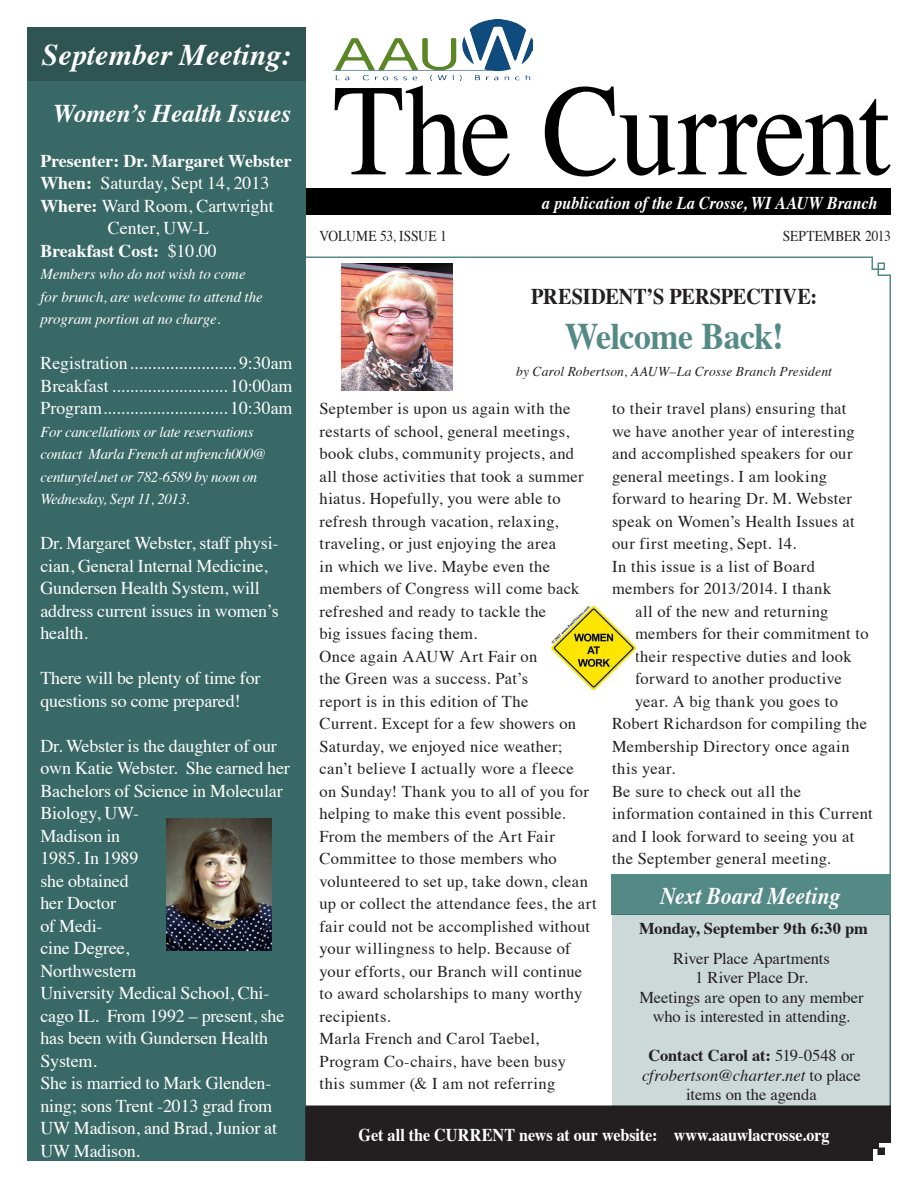
<style>
.page{position:relative;width:918px;height:1188px;background:#fff}
.page>*{position:absolute;margin:0;border:0;box-sizing:border-box;transform-origin:0 0}
.t1{font:130.5px "Times";letter-spacing:-.015em;color:#000;scale:.9 1}
.t2{font:700 37.5px "Times";letter-spacing:-.015em;color:#548a86;scale:.9 1}
.t3{font:italic 700 30px "Times";color:#fff}
.t4{font:italic 700 25.5px "Times";letter-spacing:-.01em;color:#fff}
.t5{font:italic 700 24px "Times";color:#fff;scale:.9 1}
.t6{font:700 22.5px "Times";letter-spacing:-.005em;color:#231f20;scale:.9 1}
.t7{font:18px/22.5px "Times";letter-spacing:-.01em;color:#fff}
.t8{font:700 18px "Times";color:#fff;scale:.9 1}
.t9{font:700 18px "Times";color:#fff}
.t10{font:italic 700 18px "Times";color:#fff;scale:.9 1}
.t11{font:16.5px/22.5px "Times";letter-spacing:.02em;color:#231f20}
.t12{font:16.5px/19.5px "Times";letter-spacing:-.005em;color:#231f20;text-align:center}
.t13{font:700 16.5px "Times";letter-spacing:-.005em;color:#231f20}
.t14{font:italic 15px/22.5px "Times";letter-spacing:-.02em;color:#fff}
.t15{font:italic 15px/22.5px "Times";color:#fff}
.t16{font:15px "Times";color:#231f20;scale:.9 1}
.t17{font:italic 13.5px "Times";letter-spacing:.01em;color:#231f20}
.s1{font-weight:700}
.s2{font-weight:400}
.s3{font-style:italic}
</style>
<div class="page">
<svg style="left:306px;top:256px;width:585px;height:659px"></svg>
<div style="left:274px;top:188px;width:617px;height:27px;background:#000"></div>
<div style="left:27px;top:81px;width:279px;height:1080px;background:#396966"></div>
<div style="left:27px;top:27px;width:279px;height:54px;background:#2f5553"></div>
<div style="left:611px;top:874px;width:279px;height:41px;background:#548a86"></div>
<div style="left:305px;top:1105px;width:586px;height:56px;background:#231f20"></div>
<img style="left:341px;top:263px;width:111px;height:128px">
<img style="left:333px;top:19px;width:199px;height:62px">
<div style="left:612px;top:915px;width:279px;height:192px;background:#ccd9d8"></div>
<img style="left:166px;top:819px;width:105px;height:131px">
<img style="left:552px;top:606px;width:83px;height:83px">
<p class="t3" style="left:42px;top:27px;width:251px">September Meeting:</p>
<p class="t4" style="left:54px;top:89px;width:239px">Women’s Health Issues</p>
<p class="t9" style="left:40px;top:143px;width:253px">Presenter: Dr. Margaret Webster</p>
<p class="t7" style="left:40px;top:170px;width:230px"><span class="s1">When:</span> Saturday, Sept 14, 2013</p>
<p class="t7" style="left:40px;top:193px;width:235px"><span class="s1">Where:</span> Ward Room, Cartwright</p>
<p class="t7" style="left:108px;top:215px;width:103px">Center, UW-L</p>
<p class="t9" style="left:40px;top:233px;width:178px">Breakfast Cost: <span class="s2">$10.00</span></p>
<p class="t15" style="left:40px;top:262px;width:224px">Members who do not wish to come for brunch, are welcome to attend the program portion at no charge.</p>
<p class="t7" style="left:40px;top:350px;width:254px">Registration........................ 9:30am</p>
<p class="t7" style="left:40px;top:373px;width:254px">Breakfast .......................... 10:00am</p>
<p class="t7" style="left:40px;top:395px;width:254px">Program............................ 10:30am</p>
<p class="t14" style="left:40px;top:419px;width:228px">For cancellations or late reservations contact Marla French at mfrench000@ centurytel.net or 782-6589 by noon on Wednesday, Sept 11, 2013.</p>
<p class="t7" style="left:40px;top:530px;width:240px">Dr. Margaret Webster, staff physi&shy;cian, General Internal Medicine,<br>Gundersen Health System, will address current issues in women’s health.</p>
<p class="t7" style="left:40px;top:665px;width:222px">There will be plenty of time for questions so come prepared!</p>
<p class="t7" style="left:40px;top:733px;width:251px">Dr. Webster is the daughter of our own Katie Webster. She earned her<br>Bachelors of Science in Molecular<br>Biology, UW-<br>Madison in<br>1985. In 1989<br>she obtained<br>her Doctor<br>of Medi-<br>cine Degree,<br>Northwestern<br>University Medical School, Chi&shy;cago IL. From 1992 – present, she has been with Gundersen Health<br>System.</p>
<p class="t7" style="left:40px;top:1070px;width:238px">She is married to Mark Glenden&shy;ning; sons Trent -2013 grad from<br>UW Madison, and Brad, Junior at<br>UW Madison.</p>
<p class="t1" style="left:333px;top:9px;width:621px">The Current</p>
<p class="t10" style="left:542px;top:186px;width:374px">a publication of the La Crosse, WI AAUW Branch</p>
<p class="t16" style="left:320px;top:222px;width:143px">VOLUME 53, ISSUE 1</p>
<p class="t16" style="left:783px;top:222px;width:122px">SEPTEMBER 2013</p>
<p class="t6" style="left:531px;top:275px;width:319px">PRESIDENT’S PERSPECTIVE:</p>
<p class="t2" style="left:565px;top:300px;width:245px">Welcome Back!</p>
<p class="t17" style="left:516px;top:359px;width:317px">by Carol Robertson, AAUW–La Crosse Branch President</p>
<p class="t11" style="left:320px;top:396px;width:266px">September is upon us again with the restarts of school, general meetings, book clubs, community projects, and all those activities that took a summer hiatus. Hopefully, you were able to refresh through vacation, relaxing, traveling, or just enjoying the area<br>in which we live. Maybe even the members of Congress will come back refreshed and ready to tackle the<br>big issues facing them.</p>
<p class="t11" style="left:320px;top:643px;width:279px">Once again AAUW Art Fair on<br>the Green was a success. Pat’s<br>report is in this edition of The<br>Current. Except for a few showers on Saturday, we enjoyed nice weather; can’t believe I actually wore a fleece<br>on Sunday! Thank you to all of you for helping to make this event possible.<br>From the members of the Art Fair Committee to those members who volunteered to set up, take down, clean up or collect the attendance fees, the art fair could not be accomplished without your willingness to help. Because of your efforts, our Branch will continue to award scholarships to many worthy recipients.</p>
<p class="t11" style="left:320px;top:1026px;width:248px">Marla French and Carol Taebel,<br>Program Co-chairs, have been busy this summer (&amp; I am not referring</p>
<p class="t11" style="left:612px;top:396px;width:244px">to their travel plans) ensuring that we have another year of interesting and accomplished speakers for our general meetings. I am looking forward to hearing Dr. M. Webster speak on Women’s Health Issues at our first meeting, Sept. 14.</p>
<p class="t11" style="left:612px;top:553px;width:204px">In this issue is a list of Board</p>
<p class="t11" style="left:612px;top:576px;width:221px">members for 2013/2014. I thank</p>
<p class="t11" style="left:635px;top:598px;width:195px">all of the new and returning</p>
<p class="t11" style="left:635px;top:621px;width:235px">members for their commitment to</p>
<p class="t11" style="left:635px;top:643px;width:218px">their respective duties and look</p>
<p class="t11" style="left:635px;top:666px;width:208px">forward to another productive</p>
<p class="t11" style="left:635px;top:688px;width:205px">year. A big thank you goes to</p>
<p class="t11" style="left:612px;top:711px;width:257px">Robert Richardson for compiling the</p>
<p class="t11" style="left:612px;top:733px;width:239px">Membership Directory once again</p>
<p class="t11" style="left:612px;top:756px;width:65px">this year.</p>
<p class="t11" style="left:612px;top:778px;width:262px">Be sure to check out all the information contained in this Current and I look forward to seeing you at the September general meeting.</p>
<p class="t5" style="left:661px;top:873px;width:201px">Next Board Meeting</p>
<p class="t13" style="left:639px;top:912px;width:230px">Monday, September 9th 6:30 pm</p>
<p class="t12" style="left:639px;top:947px;width:226px">River Place Apartments<br>1 River Place Dr.<br>Meetings are open to any member who is interested in attending.</p>
<p class="t12" style="left:642px;top:1045px;width:220px"><span class="s1">Contact Carol at:</span> 519-0548 or <span class="s3">cfrobertson@charter.net</span> to place items on the agenda</p>
<p class="t8" style="left:358px;top:1117px;width:525px">Get all the CURRENT news at our website: www.aauwlacrosse.org</p>
</div>
